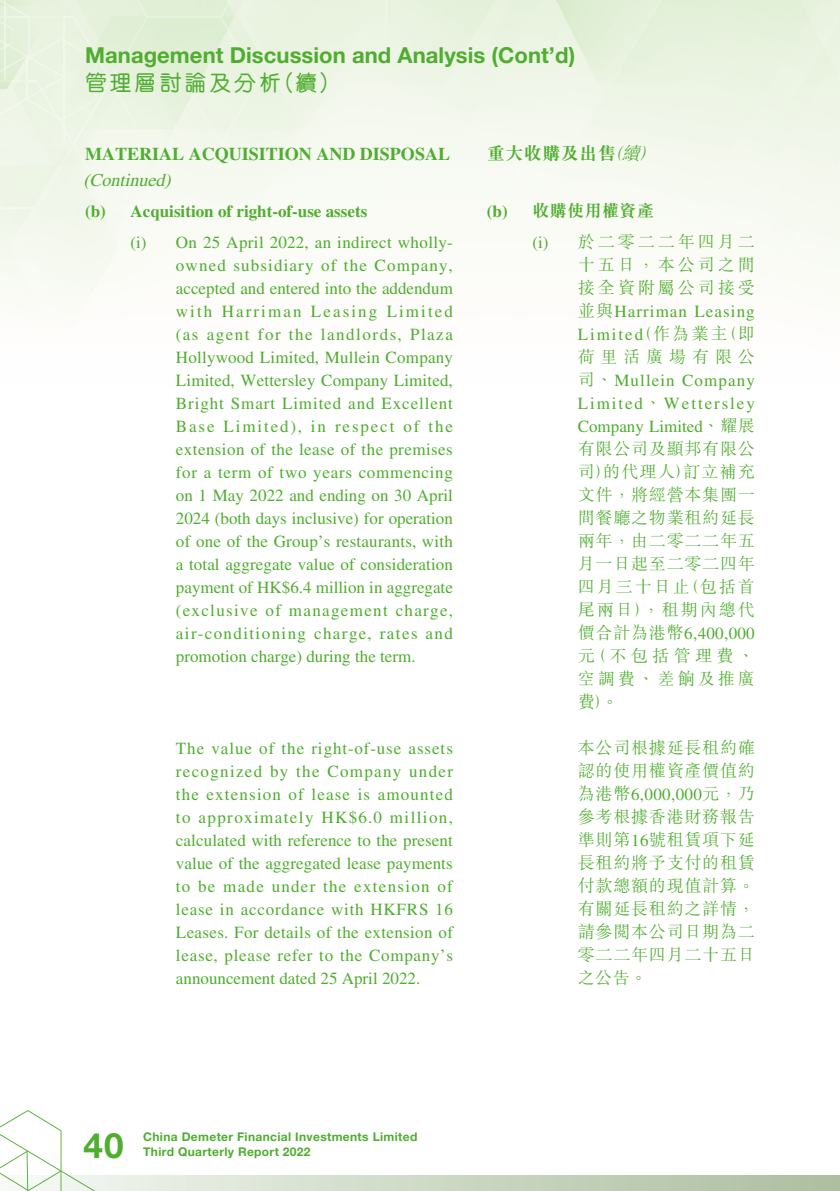
<style>
.page{position:relative;width:840px;height:1191px;background:#fff}
.page>*{position:absolute;margin:0;border:0;box-sizing:border-box;transform-origin:0 0}
.t1{font:700 35px "Helvetica Neue LT Std";color:#4fad2f}
.t2{font:700 22px "Helvetica Neue LT Std";letter-spacing:.005em;color:#4fad2f}
.t3{font:500 22px "M Yuen HK";letter-spacing:.13em;color:#4fad2f}
.t4{font:700 18px "Times LT Std";color:#4fad2f}
.t5{font:italic 18px "Times LT Std";color:#4fad2f}
.t6{font:700 18px "M Sung HK";letter-spacing:.025em;color:#4fad2f}
.t7{font:17px/23px "Times LT Std";letter-spacing:.045em;color:#4fad2f;text-align:justify}
.t8{font:300 17px/23px "M Sung HK";letter-spacing:.045em;color:#4fad2f;text-align:justify}
.t9{font:300 17px/31px "M Sung HK";letter-spacing:.175em;color:#4fad2f}
.t10{font:700 17px "Times LT Std";color:#4fad2f}
.t11{font:17px/23px "Times LT Std";letter-spacing:.065em;color:#4fad2f}
.t12{font:300 17px "M Sung HK";letter-spacing:.345em;color:#4fad2f}
.t13{font:700 12px/15px "Helvetica Neue LT Std";letter-spacing:.03em;color:#4fad2f}
.s1{font-weight:300;font-style:italic}
.s2{font-family:"Times LT Std";font-weight:700}
.s3{font-weight:700}
.s4{font-family:"Times LT Std";font-weight:400}
.s5{font-family:"M Sung HK";font-weight:300}
</style>
<div class="page">
<div style="left:221px;top:145px;width:36px;height:63px;background:#f5f8ee"></div>
<img style="left:0;top:81px;width:26px;height:17px">
<img style="left:29px;top:33px;width:34px;height:6px">
<div style="left:0;top:0;width:127px;height:33px;background:#e7f2de"></div>
<img style="left:110px;top:17px;width:148px;height:128px">
<div style="left:74px;top:145px;width:147px;height:63px;background:#f5f9ef"></div>
<img style="left:110px;top:80px;width:111px;height:65px">
<div style="left:64px;top:17px;width:46px;height:64px;background:#e8f2de"></div>
<img style="left:29px;top:17px;width:34px;height:1px">
<img style="left:0;top:17px;width:4px;height:5px">
<img style="left:74px;top:81px;width:36px;height:64px">
<div style="left:0;top:118px;width:74px;height:91px;background:#eff6e8"></div>
<img style="left:26px;top:118px;width:30px;height:2px">
<div style="left:26px;top:39px;width:71px;height:79px;background:#eaf3e2"></div>
<svg style="left:0;top:80px;width:26px;height:1px"></svg>
<img style="left:0;top:22px;width:4px;height:11px">
<img style="left:5px;top:3px;width:24px;height:31px">
<img style="left:0;top:58px;width:26px;height:16px">
<img style="left:127px;top:0;width:114px;height:17px">
<img style="left:146px;top:17px;width:75px;height:1px">
<img style="left:63px;top:78px;width:1px;height:38px">
<svg style="left:56px;top:116px;width:8px;height:29px"></svg>
<img style="left:63px;top:18px;width:1px;height:58px">
<svg style="left:63px;top:0;width:1px;height:18px"></svg>
<img style="left:4px;top:58px;width:1px;height:21px">
<img style="left:4px;top:6px;width:1px;height:27px">
<svg style="left:0;top:0;width:5px;height:6px"></svg>
<img style="left:0;top:98px;width:26px;height:27px">
<img style="left:31px;top:58px;width:32px;height:41px">
<img style="left:0;top:34px;width:30px;height:24px">
<img style="left:26px;top:57px;width:5px;height:42px">
<svg style="left:0;top:33px;width:9px;height:15px"></svg>
<svg style="left:124px;top:1175px;width:715px;height:16px;background:#cad6c2"></svg>
<svg style="left:0;top:1110px;width:124px;height:81px"></svg>
<p class="t2" style="left:85px;top:41px;width:491px">Management Discussion and Analysis (Cont’d)</p>
<p class="t3" style="left:85px;top:71px;width:256px">管理層討論及分析（續）</p>
<p class="t4" style="left:85px;top:143px;width:366px">MATERIAL ACQUISITION AND DISPOSAL</p>
<p class="t5" style="left:83px;top:169px;width:93px">(Continued)</p>
<p class="t10" style="left:85px;top:201px;width:283px">(b) Acquisition of right-of-use assets</p>
<p class="t7" style="left:176px;top:230px;width:278px;text-indent:-45px">(i) On 25 April 2022, an indirect wholly&shy;owned subsidiary of the Company, accepted and entered into the addendum with Harriman Leasing Limited (as agent for the landlords, Plaza Hollywood Limited, Mullein Company Limited, Wettersley Company Limited, Bright Smart Limited and Excellent Base Limited), in respect of the extension of the lease of the premises for a term of two years commencing on 1 May 2022 and ending on 30 April 2024 (both days inclusive) for operation of one of the Group’s restaurants, with a total aggregate value of consideration payment of HK$6.4 million in aggregate (exclusive of management charge, air-conditioning charge, rates and promotion charge) during the term.</p>
<p class="t7" style="left:176px;top:736px;width:278px">The value of the right-of-use assets recognized by the Company under the extension of lease is amounted to approximately HK$6.0 million, calculated with reference to the present value of the aggregated lease payments to be made under the extension of lease in accordance with HKFRS 16<br>Leases. For details of the extension of lease, please refer to the Company’s announcement dated 25 April 2022.</p>
<p class="t6" style="left:486px;top:144px;width:176px">重大收購及出售<span class="s1">（續）</span></p>
<p class="t9" style="left:532px;top:194px;width:224px;text-indent:-45px"><span class="s2">(b)</span> <span class="s3">收購使用權資產<br></span><span class="s4">(i)</span> 於二零二二年四月二</p>
<p class="t9" style="left:577px;top:252px;width:178px;line-height:23px">十五日，本公司之間接全資附屬公司接受</p>
<p class="t11" style="left:577px;top:299px;width:178px"><span class="s5">並與</span>Harriman Leasing<br>Limited<span class="s5">（作為業主（即</span></p>
<p class="t12" style="left:577px;top:344px;width:178px">荷里活廣場有限公</p>
<p class="t7" style="left:577px;top:368px;width:178px"><span class="s5">司、</span>Mullein Company Limited<span class="s5">、</span>Wettersley Company Limited<span class="s5">、耀展</span></p>
<p class="t8" style="left:577px;top:436px;width:178px">有限公司及顯邦有限公司）的代理人）訂立補充文件，將經營本集團一間餐廳之物業租約延長兩年，由二零二二年五月一日起至二零二四年四月三十日止（包括首尾兩日），租期內總代</p>
<p class="t7" style="left:577px;top:621px;width:178px"><span class="s5">價合計為港幣</span>6,400,000</p>
<p class="t8" style="left:577px;top:643px;width:178px">元（不包括管理費、空調費、差餉及推廣費）。</p>
<p class="t8" style="left:577px;top:735px;width:178px">本公司根據延長租約確認的使用權資產價值約</p>
<p class="t7" style="left:577px;top:782px;width:178px"><span class="s5">為港幣</span>6,000,000<span class="s5">元，乃</span></p>
<p class="t8" style="left:577px;top:804px;width:178px">參考根據香港財務報告準則第<span class="s4">16</span>號租賃項下延長租約將予支付的租賃付款總額的現值計算。有關延長租約之詳情，請參閱本公司日期為二零二二年四月二十五日之公告。</p>
<h1 class="t1" style="left:84px;top:1124px;width:41px">40</h1>
<p class="t13" style="left:143px;top:1128px;width:275px">China Demeter Financial Investments Limited<br>Third Quarterly Report 2022</p>
</div>
